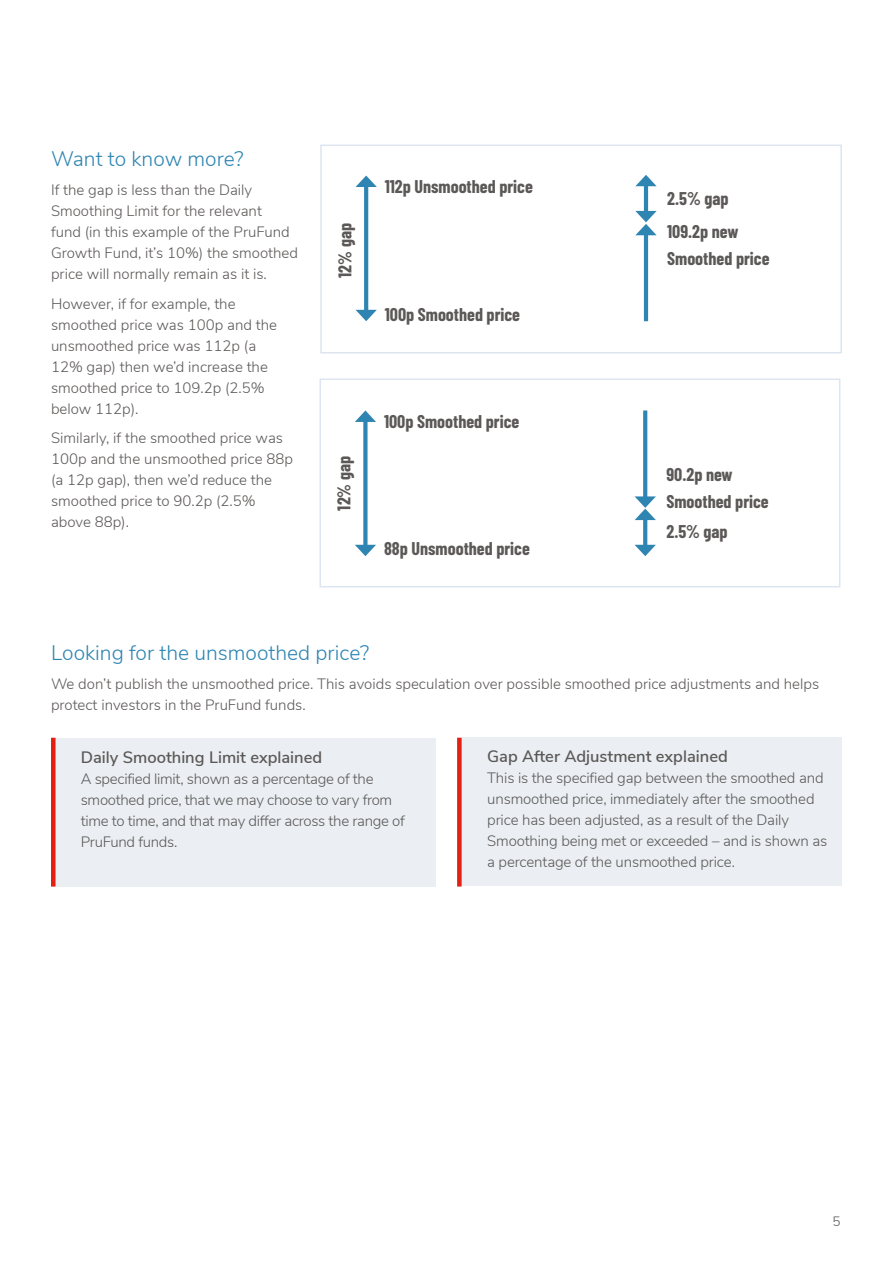
<style>
.page{position:relative;width:893px;height:1263px;background:#fff}
.page>*{position:absolute;margin:0;border:0;box-sizing:border-box;transform-origin:0 0}
.t1{font:300 21px "Nunito Sans";color:#2e85b2}
.t2{font:700 18px/27.3px "Barlow Condensed";color:#5b5857}
.t3{font:600 16.5px "Nunito Sans";color:#5b5857}
.t4{font:300 15px/21px "Nunito Sans";color:#5b5857}
.t5{font:300 15px/21px "Nunito Sans";letter-spacing:-.02em;color:#5b5857}
.t6{font:300 13.5px "Nunito Sans";color:#5b5857}
</style>
<div class="page">
<div style="left:320px;top:145px;width:522px;height:208px;border:2px solid #dde5f0"></div>
<div style="left:319px;top:378px;width:521px;height:209px;border:2px solid #dde5f0"></div>
<svg style="left:363px;top:422px;width:4px;height:123px"></svg>
<svg style="left:355px;top:545px;width:21px;height:11px"></svg>
<svg style="left:355px;top:410px;width:21px;height:12px"></svg>
<svg style="left:643px;top:520px;width:4px;height:25px"></svg>
<svg style="left:635px;top:545px;width:21px;height:11px"></svg>
<svg style="left:643px;top:410px;width:4px;height:86px"></svg>
<svg style="left:635px;top:496px;width:21px;height:24px"></svg>
<svg style="left:364px;top:187px;width:4px;height:123px"></svg>
<svg style="left:356px;top:310px;width:21px;height:11px"></svg>
<svg style="left:356px;top:176px;width:21px;height:11px"></svg>
<hr style="left:644px;top:182px;width:4px;height:33px;background:#2e85b2">
<svg style="left:635px;top:175px;width:22px;height:11px"></svg>
<hr style="left:644px;top:231px;width:4px;height:90px;background:#2e85b2">
<svg style="left:635px;top:211px;width:22px;height:24px"></svg>
<div style="left:457px;top:737px;width:385px;height:148px;background:#ebeff3"></div>
<div style="left:457px;top:738px;width:5px;height:148px;background:#e41f13"></div>
<div style="left:51px;top:738px;width:384px;height:148px;background:#ebeff3"></div>
<div style="left:51px;top:738px;width:5px;height:148px;background:#e41f13"></div>
<h1 class="t1" style="left:51px;top:143px;width:194px">Want to know more?</h1>
<p class="t4" style="left:51px;top:179px;width:249px">If the gap is less than the Daily Smoothing Limit for the relevant<br>fund (in this example of the PruFund Growth Fund, it’s 10%) the smoothed price will normally remain as it is.</p>
<p class="t4" style="left:51px;top:292px;width:228px">However, if for example, the smoothed price was 100p and the unsmoothed price was 112p (a<br>12% gap) then we’d increase the smoothed price to 109.2p (2.5% below 112p).</p>
<p class="t4" style="left:51px;top:427px;width:243px">Similarly, if the smoothed price was<br>100p and the unsmoothed price 88p (a 12p gap), then we’d reduce the smoothed price to 90.2p (2.5% above 88p).</p>
<p class="t2" style="left:330px;top:278px;width:56px;rotate:-90deg">12% gap</p>
<p class="t2" style="left:385px;top:172px;width:150px">112p Unsmoothed price</p>
<p class="t2" style="left:385px;top:299px;width:137px">100p Smoothed price</p>
<p class="t2" style="left:329px;top:511px;width:56px;rotate:-90deg">12% gap</p>
<p class="t2" style="left:384px;top:407px;width:137px">100p Smoothed price</p>
<p class="t2" style="left:384px;top:534px;width:147px">88p Unsmoothed price</p>
<p class="t2" style="left:667px;top:184px;width:63px">2.5% gap</p>
<p class="t2" style="left:667px;top:217px;width:104px">109.2p new<br>Smoothed price</p>
<p class="t2" style="left:666px;top:459px;width:68px">90.2p new</p>
<p class="t2" style="left:666px;top:487px;width:104px">Smoothed price</p>
<p class="t2" style="left:666px;top:517px;width:63px">2.5% gap</p>
<h1 class="t1" style="left:51px;top:637px;width:320px">Looking for the unsmoothed price?</h1>
<p class="t4" style="left:51px;top:673px;width:770px">We don’t publish the unsmoothed price. This avoids speculation over possible smoothed price adjustments and helps protect investors in the PruFund funds.</p>
<p class="t3" style="left:487px;top:744px;width:242px">Gap After Adjustment explained</p>
<p class="t4" style="left:487px;top:766px;width:342px">This is the specified gap between the smoothed and unsmoothed price, immediately after the smoothed price has been adjusted, as a result of the Daily Smoothing being met or exceeded – and is shown as a percentage of the unsmoothed price.</p>
<p class="t3" style="left:81px;top:745px;width:243px">Daily Smoothing Limit explained</p>
<p class="t5" style="left:81px;top:767px;width:326px">A specified limit, shown as a percentage of the smoothed price, that we may choose to vary from time to time, and that may differ across the range of PruFund funds.</p>
<p class="t6" style="left:832px;top:1211px;width:10px">5</p>
</div>
